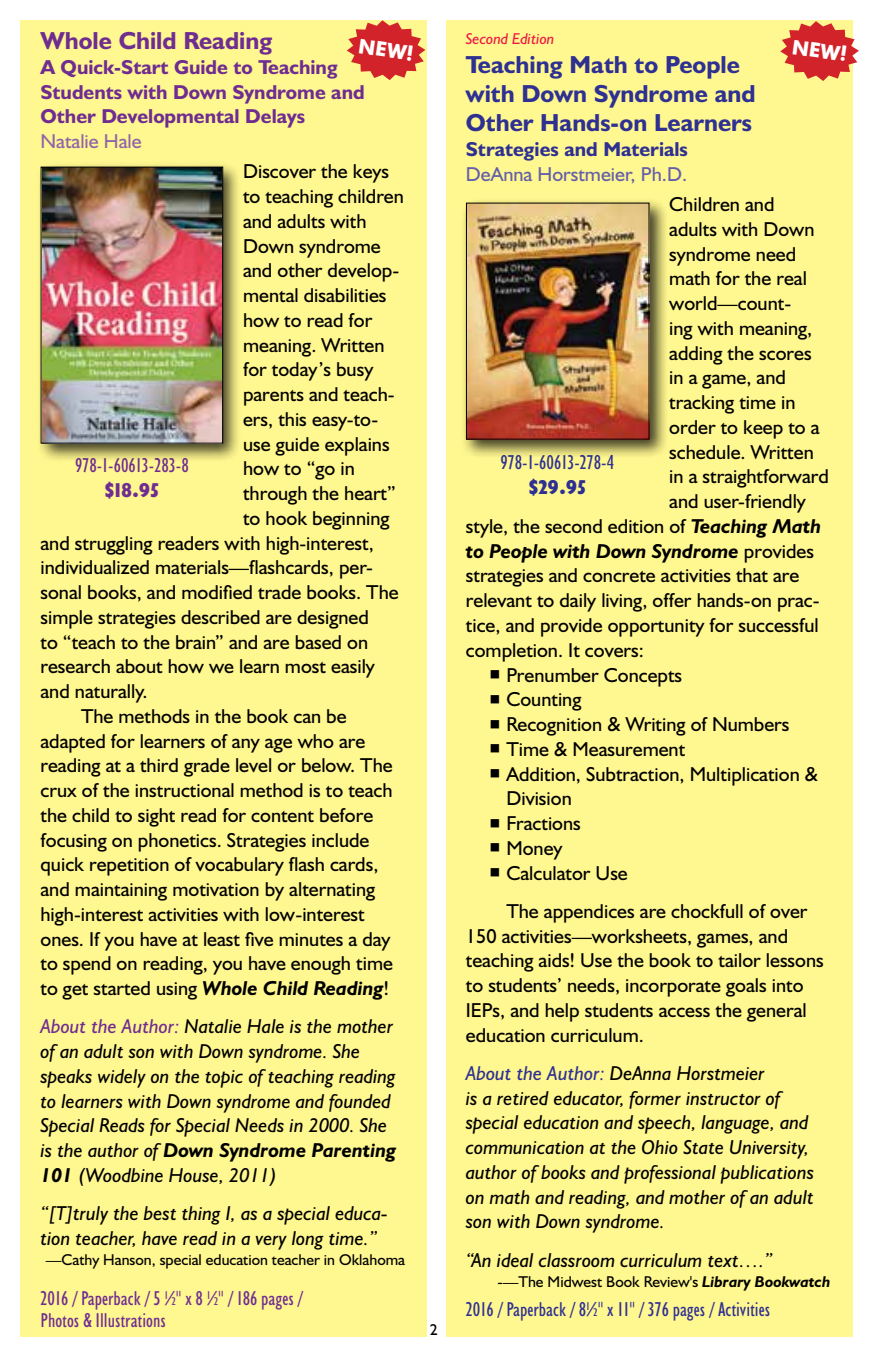
<style>
.page{position:relative;width:871px;height:1357px;background:#fff}
.page>*{position:absolute;margin:0;border:0;box-sizing:border-box;transform-origin:0 0}
.t1{font:700 24.75px/29.2px "Humanist 521 BT";color:#2e3092}
.t2{font:700 24.75px "Humanist 521 BT";color:#6f2c91}
.t3{font:20.25px/24.8px "Humanist 521 BT";color:#000}
.t4{font:italic 20.25px/24.8px "Humanist 521 BT";color:#000}
.t5{font:700 20.25px/24.8px "Humanist 521 BT";color:#6f2c91}
.t6{font:condensed 20.25px/22.5px "Humanist 521 BT";color:#6f2c91}
.t7{font:condensed 20.25px "Humanist 521 BT";color:#2e3092}
.t8{font:italic 700 20.25px "Humanist 521 BT";color:#000}
.t9{font:700 20.25px "Humanist 521 BT";color:#2e3092}
.t10{font:20.25px "Humanist 521 BT";color:#645faa}
.t11{font:20.25px "Humanist 521 BT";color:#8f64aa}
.t12{font:700 20.25px "Futura BT";color:#fff}
.t13{font:700 condensed 20.25px "Humanist 521 BT Xtra";color:#6f2c91}
.t14{font:700 condensed 20.25px "Humanist 521 BT Xtra";color:#2e3092}
.t15{font:15.75px "Humanist 521 BT";color:#000}
.t16{font:italic 15.75px "Humanist 521 BT";color:#ed1846}
.s1{font-weight:700;font-style:italic}
.s2{color:#6f2c91}
.s3{font-weight:700}
.s4{font-weight:400;font-style:normal}
.s5{color:#2e3092}
</style>
<div class="page">
<div style="left:20px;top:20px;width:407px;height:1316px;background:#fff78f"></div>
<div style="left:446px;top:20px;width:406px;height:1316px;background:#fff78f"></div>
<div style="left:36px;top:162px;width:206px;height:301px;background:#000;opacity:.75"></div>
<img style="left:43px;top:169px;width:178px;height:272px">
<div style="left:41px;top:167px;width:182px;height:276px;border:1px solid #000"></div>
<svg style="left:347px;top:20px;width:78px;height:60px"></svg>
<svg style="left:780px;top:21px;width:79px;height:60px"></svg>
<div style="left:461px;top:198px;width:207px;height:260px;background:#000;opacity:.75"></div>
<img style="left:468px;top:205px;width:179px;height:232px">
<div style="left:466px;top:203px;width:183px;height:236px;border:1px solid #000"></div>
<p class="t2" style="left:40px;top:25px;width:233px">Whole Child Reading</p>
<p class="t5" style="left:40px;top:54px;width:326px">A Quick-Start Guide to Teaching<br>Students with Down Syndrome and<br>Other Developmental Delays</p>
<p class="t11" style="left:40px;top:129px;width:103px">Natalie Hale</p>
<p class="t3" style="left:243px;top:159px;width:148px">Discover the keys</p>
<p class="t3" style="left:243px;top:184px;width:162px">to teaching children</p>
<p class="t3" style="left:243px;top:208px;width:125px">and adults with</p>
<p class="t3" style="left:243px;top:233px;width:139px">Down syndrome</p>
<p class="t3" style="left:243px;top:258px;width:158px">and other develop-</p>
<p class="t3" style="left:243px;top:282px;width:145px">mental disabilities</p>
<p class="t3" style="left:243px;top:307px;width:131px">how to read for</p>
<p class="t3" style="left:243px;top:332px;width:143px">meaning. Written</p>
<p class="t3" style="left:243px;top:357px;width:132px">for today’s busy</p>
<p class="t3" style="left:243px;top:381px;width:153px">parents and teach-</p>
<p class="t3" style="left:243px;top:406px;width:137px">ers, this easy-to-</p>
<p class="t3" style="left:243px;top:431px;width:148px">use guide explains</p>
<p class="t3" style="left:243px;top:456px;width:113px">how to “go in</p>
<p class="t3" style="left:243px;top:480px;width:154px">through the heart”</p>
<p class="t3" style="left:243px;top:505px;width:148px">to hook beginning</p>
<p class="t3" style="left:40px;top:530px;width:335px">and struggling readers with high-interest,</p>
<p class="t3" style="left:40px;top:555px;width:334px">individualized materials—flashcards, per-</p>
<p class="t3" style="left:40px;top:579px;width:360px">sonal books, and modified trade books. The</p>
<p class="t3" style="left:40px;top:604px;width:330px">simple strategies described are designed</p>
<p class="t3" style="left:40px;top:629px;width:329px">to “teach to the brain” and are based on</p>
<p class="t3" style="left:40px;top:654px;width:336px">research about how we learn most easily</p>
<p class="t3" style="left:40px;top:678px;width:109px">and naturally.</p>
<p class="t3" style="left:81px;top:703px;width:267px">The methods in the book can be</p>
<p class="t3" style="left:40px;top:728px;width:326px">adapted for learners of any age who are</p>
<p class="t3" style="left:40px;top:753px;width:354px">reading at a third grade level or below. The</p>
<p class="t3" style="left:40px;top:777px;width:353px">crux of the instructional method is to teach</p>
<p class="t3" style="left:40px;top:802px;width:334px">the child to sight read for content before</p>
<p class="t3" style="left:40px;top:827px;width:330px">focusing on phonetics. Strategies include</p>
<p class="t3" style="left:40px;top:852px;width:339px">quick repetition of vocabulary flash cards,</p>
<p class="t3" style="left:40px;top:876px;width:336px">and maintaining motivation by alternating</p>
<p class="t3" style="left:40px;top:901px;width:326px">high-interest activities with low-interest</p>
<p class="t3" style="left:40px;top:926px;width:352px">ones. If you have at least five minutes a day</p>
<p class="t3" style="left:40px;top:951px;width:354px">to spend on reading, you have enough time</p>
<p class="t3" style="left:40px;top:975px;width:350px">to get started using <span class="s1">Whole Child Reading</span>!</p>
<p class="t4" style="left:40px;top:1014px;width:357px"><span class="s2">About the Author:</span> Natalie Hale is the mother of an adult son with Down syndrome. She speaks widely on the topic of teaching reading to learners with Down syndrome and founded Special Reads for Special Needs in 2000. She is the author of <span class="s3">Down Syndrome Parenting 101</span> (Woodbine House, 2011)</p>
<p class="t4" style="left:40px;top:1200px;width:349px">“[T]truly the best thing I, as a special educa&shy;tion teacher, have read in a very long time.”</p>
<p class="t15" style="left:46px;top:1250px;width:361px">—Cathy Hanson, special education teacher in Oklahoma</p>
<p class="t6" style="left:40px;top:1286px;width:264px">2016 / Paperback / 5 ½" x 8 ½" / 186 pages /<br>Photos &amp; Illustrations</p>
<p class="t16" style="left:466px;top:28px;width:90px">Second Edition</p>
<p class="t1" style="left:466px;top:49px;width:291px">Teaching Math to People with Down Syndrome and<br>Other Hands-on Learners</p>
<p class="t9" style="left:466px;top:137px;width:224px">Strategies and Materials</p>
<p class="t10" style="left:466px;top:161px;width:223px">DeAnna Horstmeier, Ph.D.</p>
<p class="t3" style="left:669px;top:192px;width:107px">Children and</p>
<p class="t3" style="left:669px;top:216px;width:147px">adults with Down</p>
<p class="t3" style="left:669px;top:241px;width:129px">syndrome need</p>
<p class="t3" style="left:669px;top:266px;width:139px">math for the real</p>
<p class="t3" style="left:669px;top:291px;width:123px">world—count-</p>
<p class="t3" style="left:669px;top:315px;width:145px">ing with meaning,</p>
<p class="t3" style="left:669px;top:340px;width:144px">adding the scores</p>
<p class="t3" style="left:669px;top:365px;width:118px">in a game, and</p>
<p class="t3" style="left:669px;top:389px;width:128px">tracking time in</p>
<p class="t3" style="left:669px;top:414px;width:152px">order to keep to a</p>
<p class="t3" style="left:669px;top:439px;width:146px">schedule. Written</p>
<p class="t3" style="left:669px;top:464px;width:161px">in a straightforward</p>
<p class="t3" style="left:669px;top:488px;width:138px">and user-friendly</p>
<p class="t3" style="left:466px;top:513px;width:357px">style, the second edition of <span class="s1">Teaching Math</span></p>
<p class="t8" style="left:466px;top:538px;width:350px">to People with Down Syndrome <span class="s4">provides</span></p>
<p class="t3" style="left:466px;top:563px;width:335px">strategies and concrete activities that are</p>
<p class="t3" style="left:466px;top:587px;width:355px">relevant to daily living, offer hands-on prac-</p>
<p class="t3" style="left:466px;top:612px;width:354px">tice, and provide opportunity for successful</p>
<p class="t3" style="left:466px;top:637px;width:179px">completion. It covers:</p>
<p class="t3" style="left:506px;top:662px;width:177px">Prenumber Concepts</p>
<p class="t3" style="left:506px;top:687px;width:77px">Counting</p>
<p class="t3" style="left:506px;top:711px;width:285px">Recognition &amp; Writing of Numbers</p>
<p class="t3" style="left:506px;top:736px;width:180px">Time &amp; Measurement</p>
<p class="t3" style="left:506px;top:761px;width:313px">Addition, Subtraction, Multiplication &amp;</p>
<p class="t3" style="left:506px;top:786px;width:67px">Division</p>
<p class="t3" style="left:506px;top:810px;width:76px">Fractions</p>
<p class="t3" style="left:506px;top:835px;width:58px">Money</p>
<p class="t3" style="left:506px;top:860px;width:123px">Calculator Use</p>
<p class="t3" style="left:466px;top:898px;width:359px;text-indent:40px">The appendices are chockfull of over 150 activities—worksheets, games, and teaching aids! Use the book to tailor lessons to students’ needs, incorporate goals into IEPs, and help students access the general education curriculum.</p>
<p class="t4" style="left:466px;top:1060px;width:350px"><span class="s5">About the Author:</span> DeAnna Horstmeier<br>is a retired educator, former instructor of special education and speech, language, and communication at the Ohio State University, author of books and professional publications on math and reading, and mother of an adult son with Down syndrome.</p>
<p class="t4" style="left:466px;top:1247px;width:308px">“An ideal classroom curriculum text….”</p>
<p class="t15" style="left:497px;top:1272px;width:335px">-—The Midwest Book Review's <span class="s1">Library Bookwatch</span></p>
<p class="t7" style="left:466px;top:1297px;width:306px">2016 / Paperback / 8½" x 11" / 376 pages / Activities</p>
<p class="t12" style="left:360px;top:33px;width:57px;rotate:8deg">NEW!</p>
<p class="t12" style="left:794px;top:34px;width:57px;rotate:8deg">NEW!</p>
<p class="t7" style="left:500px;top:451px;width:115px">978-1-60613-278-4</p>
<p class="t14" style="left:529px;top:475px;width:59px">$29.95</p>
<p class="t6" style="left:75px;top:454px;width:115px">978-1-60613-283-8</p>
<p class="t13" style="left:105px;top:477px;width:56px">$18.95</p>
<p class="t15" style="left:430px;top:1320px;width:9px">2</p>
</div>
